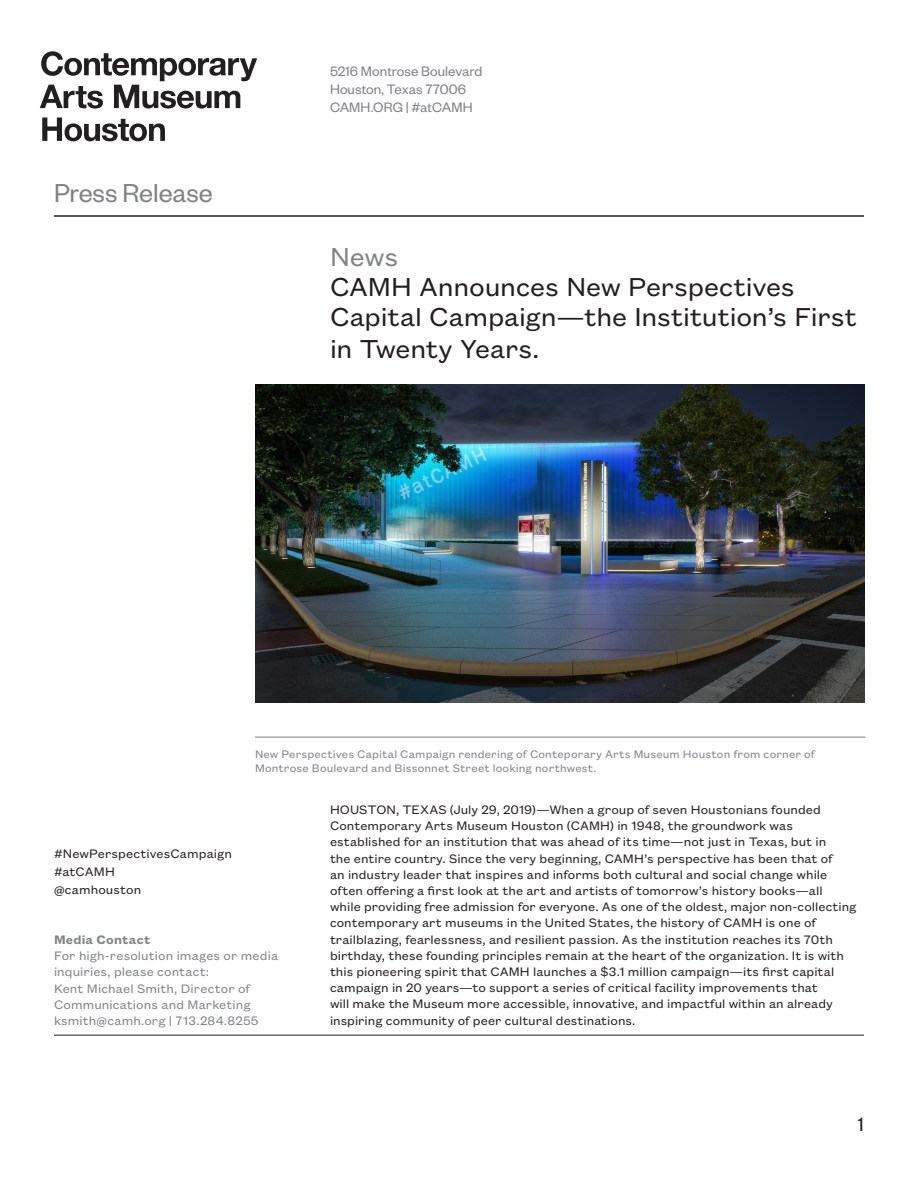
<style>
.page{position:relative;width:918px;height:1188px;background:#fff}
.page>*{position:absolute;margin:0;border:0;box-sizing:border-box;transform-origin:0 0}
._2__Headline__Black{font:28.5px/30.8px "Founders Grotesk Text";letter-spacing:-.005em;color:#231f20}
.t1{font:28.5px "Founders Grotesk";letter-spacing:-.005em;color:#808285}
._1__Headline__Grey_T{font:28.5px "Founders Grotesk Text";color:#808285}
.t2{font:21px "Founders Grotesk";color:#231f20}
.t3{font:15px/18px "Founders Grotesk";letter-spacing:.005em;color:#808285}
.Public_Programs_Body{font:13.5px/16.2px "Founders Grotesk Text";letter-spacing:.005em;color:#231f20}
.Public_Programs_Body-2{font:13.5px/16.2px "Founders Grotesk Text";letter-spacing:.005em;color:#808285}
.Public_Programs_Body-3{font:600 13.5px "Founders Grotesk Text";letter-spacing:.015em;color:#808285}
.Public_Programs_Even{font:12px/14.4px "Founders Grotesk Text";letter-spacing:.015em;color:#808285}
</style>
<div class="page">
<svg style="left:40px;top:51px;width:217px;height:58px"></svg>
<svg style="left:42px;top:117px;width:123px;height:24px"></svg>
<hr style="left:54px;top:1035px;width:810px;height:1px;background:#231f20">
<hr style="left:54px;top:216px;width:810px;height:1px;background:#231f20">
<img style="left:255px;top:385px;width:610px;height:317px">
<hr style="left:255px;top:737px;width:611px;height:1px;background:#808285">
<h1 class="t1" style="left:54px;top:176px;width:160px">Press Release</h1>
<p class="t3" style="left:330px;top:61px;width:154px">5216 Montrose Boulevard<br>Houston, Texas 77006<br>CAMH.ORG | #atCAMH</p>
<p class="_1__Headline__Grey_T" style="left:330px;top:238px;width:70px">News</p>
<p class="_2__Headline__Black" style="left:330px;top:270px;width:529px">CAMH Announces New Perspectives<br>Capital Campaign—the Institution’s First in Twenty Years.</p>
<p class="Public_Programs_Even" style="left:255px;top:746px;width:562px">New Perspectives Capital Campaign rendering of Conteporary Arts Museum Houston from corner of<br>Montrose Boulevard and Bissonnet Street looking northwest.</p>
<p class="Public_Programs_Body" style="left:54px;top:845px;width:180px">#NewPerspectivesCampaign</p>
<p class="Public_Programs_Body" style="left:54px;top:863px;width:63px">#atCAMH</p>
<p class="Public_Programs_Body" style="left:54px;top:881px;width:89px">@camhouston</p>
<p class="Public_Programs_Body-3" style="left:54px;top:930px;width:98px">Media Contact</p>
<p class="Public_Programs_Body-2" style="left:54px;top:947px;width:226px">For high-resolution images or media inquiries, please contact:</p>
<p class="Public_Programs_Body-2" style="left:54px;top:979px;width:198px">Kent Michael Smith, Director of<br>Communications and Marketing</p>
<p class="Public_Programs_Body-2" style="left:54px;top:1012px;width:206px">ksmith@camh.org | 713.284.8255</p>
<p class="Public_Programs_Body" style="left:330px;top:801px;width:528px">HOUSTON, TEXAS (July 29, 2019)—When a group of seven Houstonians founded Contemporary Arts Museum Houston (CAMH) in 1948, the groundwork was established for an institution that was ahead of its time—not just in Texas, but in<br>the entire country. Since the very beginning, CAMH’s perspective has been that of<br>an industry leader that inspires and informs both cultural and social change while often offering a first look at the art and artists of tomorrow’s history books—all while providing free admission for everyone. As one of the oldest, major non-collecting contemporary art museums in the United States, the history of CAMH is one of trailblazing, fearlessness, and resilient passion. As the institution reaches its 70th birthday, these founding principles remain at the heart of the organization. It is with this pioneering spirit that CAMH launches a $3.1 million campaign—its first capital campaign in 20 years—to support a series of critical facility improvements that<br>will make the Museum more accessible, innovative, and impactful within an already inspiring community of peer cultural destinations.</p>
<h2 class="t2" style="left:858px;top:1111px;width:8px">1</h2>
</div>
